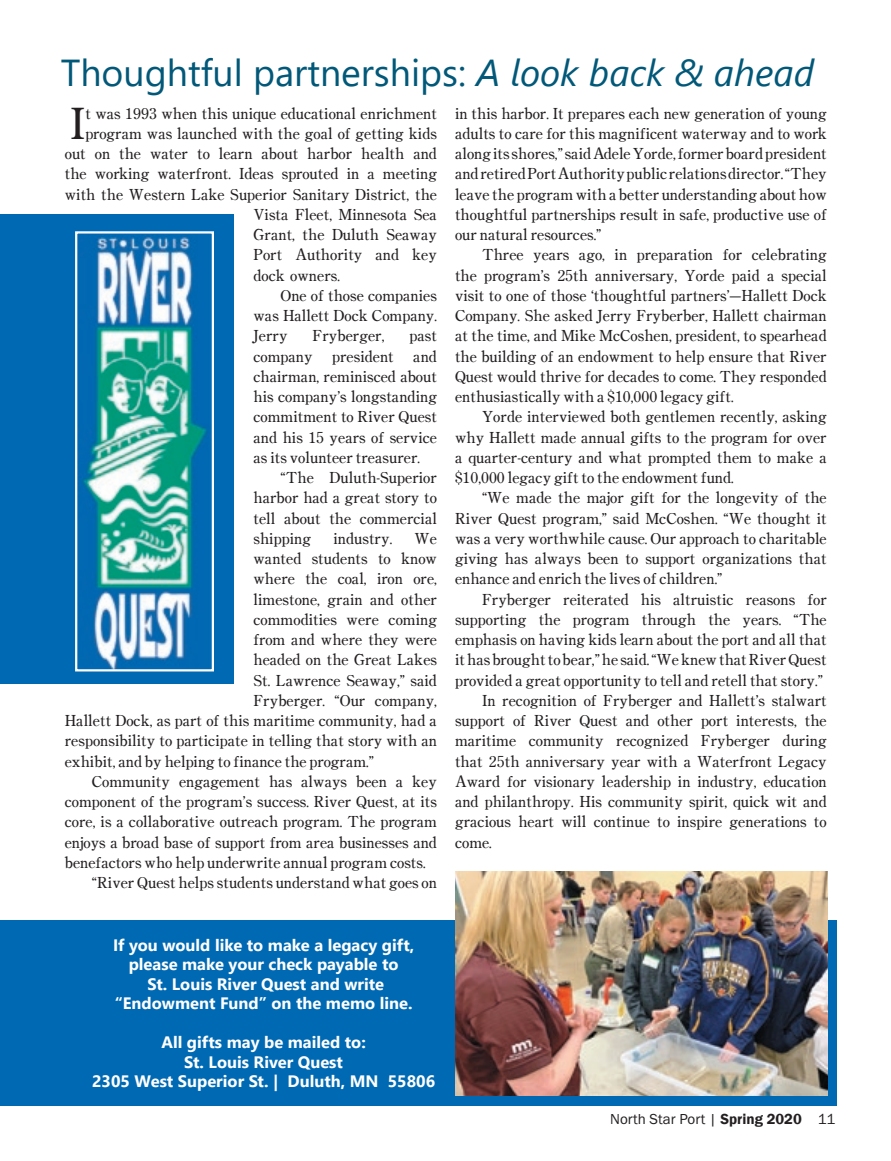
<style>
.page{position:relative;width:891px;height:1161px;background:#fff}
.page>*{position:absolute;margin:0;border:0;box-sizing:border-box;transform-origin:0 0}
.Body_Paragraph_Summe{font:43.5px "Century Oldstyle ICG";color:#231f20}
.body{font:37.5px "Segoe UI";color:#015878}
.Body_Paragraph_Summe-2{font:700 16.5px "Segoe UI";color:#fff}
.Body_Paragraph_Summe-3{font:15.3px/20.2px "Century Oldstyle ICG";color:#231f20;text-align:justify}
.t1{font:15px "Franklin Gothic URW Boo";color:#231f20}
.s1{font-style:italic}
.s2{font-family:"Franklin Gothic";font-weight:600}
</style>
<div class="page">
<div style="left:0;top:920px;width:837px;height:186px;background:#0069b3"></div>
<img style="left:456px;top:872px;width:372px;height:224px">
<div style="left:0;top:214px;width:233px;height:470px;background:#0069b3"></div>
<svg style="left:75px;top:231px;width:139px;height:441px"></svg>
<p class="body" style="left:61px;top:37px;width:755px">Thoughtful partnerships: <span class="s1">A look back &amp; ahead</span></p>
<p class="Body_Paragraph_Summe" style="left:70px;top:95px;width:17px">I</p>
<p class="Body_Paragraph_Summe-3" style="left:85px;top:103px;width:353px">t was 1993 when this unique educational enrichment</p>
<p class="Body_Paragraph_Summe-3" style="left:85px;top:123px;width:353px">program was launched with the goal of getting kids</p>
<p class="Body_Paragraph_Summe-3" style="left:65px;top:143px;width:374px">out on the water to learn about harbor health and</p>
<p class="Body_Paragraph_Summe-3" style="left:65px;top:163px;width:374px">the working waterfront. Ideas sprouted in a meeting</p>
<p class="Body_Paragraph_Summe-3" style="left:65px;top:184px;width:374px">with the Western Lake Superior Sanitary District, the</p>
<p class="Body_Paragraph_Summe-3" style="left:254px;top:204px;width:185px">Vista Fleet, Minnesota Sea</p>
<p class="Body_Paragraph_Summe-3" style="left:254px;top:224px;width:185px">Grant, the Duluth Seaway</p>
<p class="Body_Paragraph_Summe-3" style="left:254px;top:244px;width:185px">Port Authority and key</p>
<p class="Body_Paragraph_Summe-3" style="left:254px;top:265px;width:88px">dock owners.</p>
<p class="Body_Paragraph_Summe-3" style="left:254px;top:285px;width:185px;text-indent:27px">One of those companies was Hallett Dock Company.<br>Jerry</p>
<p class="Body_Paragraph_Summe-3" style="left:313px;top:325px;width:73px">Fryberger,</p>
<p class="Body_Paragraph_Summe-3" style="left:409px;top:325px;width:29px">past</p>
<p class="Body_Paragraph_Summe-3" style="left:254px;top:346px;width:61px">company</p>
<p class="Body_Paragraph_Summe-3" style="left:332px;top:346px;width:63px">president</p>
<p class="Body_Paragraph_Summe-3" style="left:254px;top:346px;width:185px;text-indent:160px">and chairman, reminisced about his company’s longstanding commitment to River Quest and his 15 years of service as its volunteer treasurer.</p>
<p class="Body_Paragraph_Summe-3" style="left:254px;top:467px;width:185px;text-indent:27px">“The Duluth-Superior harbor had a great story to tell about the commercial shipping</p>
<p class="Body_Paragraph_Summe-3" style="left:333px;top:528px;width:60px">industry.</p>
<p class="Body_Paragraph_Summe-3" style="left:415px;top:528px;width:24px">We</p>
<p class="Body_Paragraph_Summe-3" style="left:254px;top:548px;width:185px">wanted students to know</p>
<p class="Body_Paragraph_Summe-3" style="left:254px;top:568px;width:185px">where the coal, iron ore,</p>
<p class="Body_Paragraph_Summe-3" style="left:254px;top:589px;width:185px">limestone, grain and other</p>
<p class="Body_Paragraph_Summe-3" style="left:254px;top:609px;width:185px">commodities were coming</p>
<p class="Body_Paragraph_Summe-3" style="left:254px;top:629px;width:185px">from and where they were</p>
<p class="Body_Paragraph_Summe-3" style="left:254px;top:649px;width:185px">headed on the Great Lakes</p>
<p class="Body_Paragraph_Summe-3" style="left:254px;top:670px;width:185px">St. Lawrence Seaway,” said</p>
<p class="Body_Paragraph_Summe-3" style="left:254px;top:690px;width:185px">Fryberger. “Our company,</p>
<p class="Body_Paragraph_Summe-3" style="left:65px;top:710px;width:374px">Hallett Dock, as part of this maritime community, had a</p>
<p class="Body_Paragraph_Summe-3" style="left:65px;top:730px;width:374px">responsibility to participate in telling that story with an</p>
<p class="Body_Paragraph_Summe-3" style="left:65px;top:751px;width:311px">exhibit, and by helping to finance the program.”</p>
<p class="Body_Paragraph_Summe-3" style="left:65px;top:771px;width:374px;text-indent:27px">Community engagement has always been a key component of the program’s success. River Quest, at its core, is a collaborative outreach program. The program enjoys a broad base of support from area businesses and benefactors who help underwrite annual program costs.</p>
<p class="Body_Paragraph_Summe-3" style="left:92px;top:872px;width:347px">“River Quest helps students understand what goes on</p>
<p class="Body_Paragraph_Summe-3" style="left:455px;top:103px;width:373px">in this harbor. It prepares each new generation of young adults to care for this magnificent waterway and to work along its shores,” said Adele Yorde, former board president and retired Port Authority public relations director. “They leave the program with a better understanding about how thoughtful partnerships result in safe, productive use of our natural resources.”</p>
<p class="Body_Paragraph_Summe-3" style="left:455px;top:244px;width:373px;text-indent:27px">Three years ago, in preparation for celebrating the program’s 25th anniversary, Yorde paid a special visit to one of those ‘thoughtful partners’—Hallett Dock Company. She asked Jerry Fryberber, Hallett chairman at the time, and Mike McCoshen, president, to spearhead the building of an endowment to help ensure that River Quest would thrive for decades to come. They responded enthusiastically with a $10,000 legacy gift.</p>
<p class="Body_Paragraph_Summe-3" style="left:455px;top:406px;width:373px;text-indent:27px">Yorde interviewed both gentlemen recently, asking why Hallett made annual gifts to the program for over a quarter-century and what prompted them to make a $10,000 legacy gift to the endowment fund.</p>
<p class="Body_Paragraph_Summe-3" style="left:455px;top:487px;width:373px;text-indent:27px">“We made the major gift for the longevity of the River Quest program,” said McCoshen. “We thought it was a very worthwhile cause. Our approach to charitable giving has always been to support organizations that enhance and enrich the lives of children.”</p>
<p class="Body_Paragraph_Summe-3" style="left:455px;top:589px;width:373px;text-indent:27px">Fryberger reiterated his altruistic reasons for supporting the program through the years. “The emphasis on having kids learn about the port and all that it has brought to bear,” he said. “We knew that River Quest provided a great opportunity to tell and retell that story.”</p>
<p class="Body_Paragraph_Summe-3" style="left:455px;top:690px;width:373px;text-indent:27px">In recognition of Fryberger and Hallett’s stalwart support of River Quest and other port interests, the maritime community recognized Fryberger during that 25th anniversary year with a Waterfront Legacy Award for visionary leadership in industry, education and philanthropy. His community spirit, quick wit and gracious heart will continue to inspire generations to come.</p>
<p class="Body_Paragraph_Summe-2" style="left:113px;top:929px;width:303px">If you would like to make a legacy gift,</p>
<p class="Body_Paragraph_Summe-2" style="left:129px;top:949px;width:271px">please make your check payable to</p>
<p class="Body_Paragraph_Summe-2" style="left:148px;top:968px;width:238px">St. Louis River Quest and write</p>
<p class="Body_Paragraph_Summe-2" style="left:115px;top:988px;width:299px">“Endowment Fund” on the memo line.</p>
<p class="Body_Paragraph_Summe-2" style="left:161px;top:1027px;width:206px">All gifts may be mailed to:</p>
<p class="Body_Paragraph_Summe-2" style="left:184px;top:1046px;width:160px">St. Louis River Quest</p>
<p class="Body_Paragraph_Summe-2" style="left:92px;top:1066px;width:345px">2305 West Superior St. | Duluth, MN 55806</p>
<p class="t1" style="left:610px;top:1110px;width:227px">North Star Port | <span class="s2">Spring 2020</span> 11</p>
</div>
